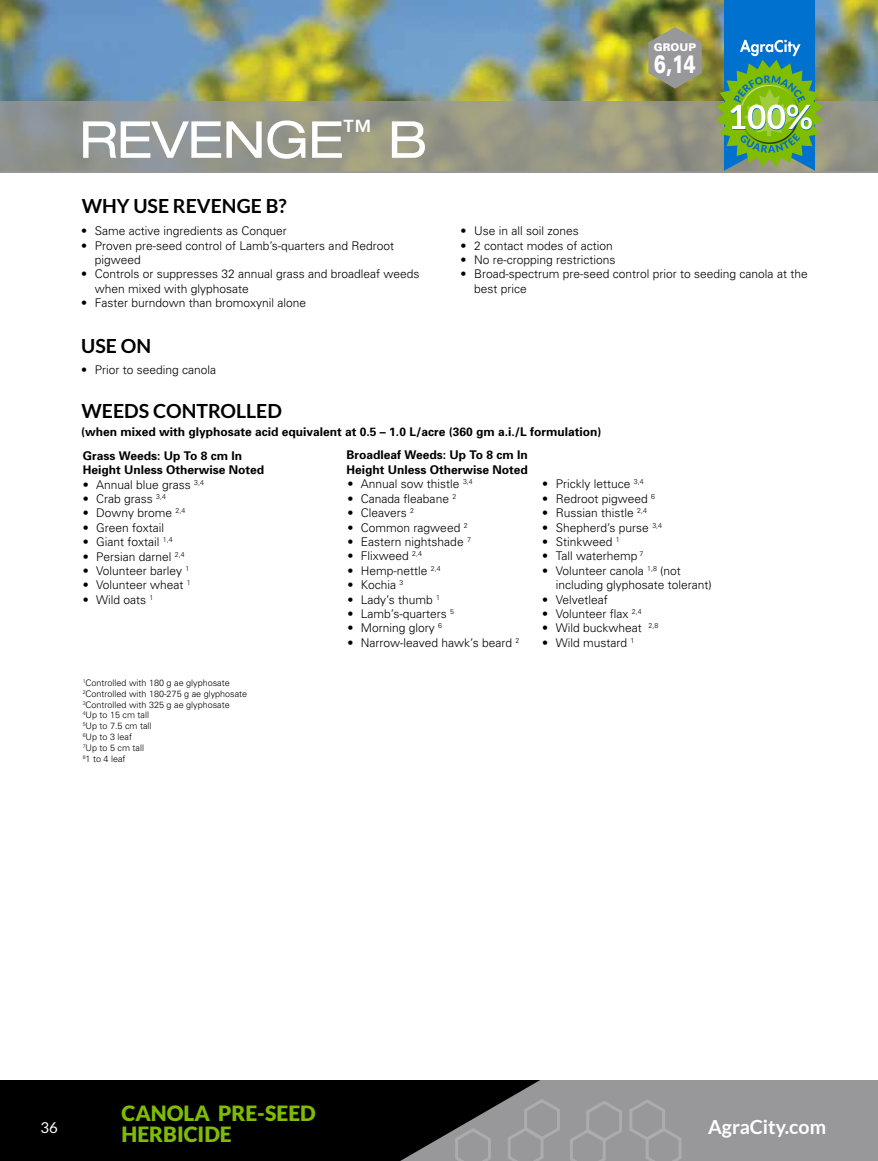
<style>
.page{position:relative;width:878px;height:1161px;background:#fff}
.page>*{position:absolute;margin:0;border:0;box-sizing:border-box;transform-origin:0 0}
.t1{font:expanded 51px "Helvetica Neue";letter-spacing:-.02em;color:#fff}
.t2{font:900 25.35px "Univers";color:#fff;scale:.7 1}
.t3{font:900 21px/21px "Lato";color:#80bc00}
.t4{font:700 19.5px "Lato";color:#000}
.t5{font:700 19.5px "Lato";color:#fff}
.t6{font:15px "Lato";color:#fff}
.t7{font:300 12px/14.4px "Univers";color:#000}
.t8{font:700 12px/14.4px "Univers";color:#000}
.t9{font:900 10.65px "Univers";color:#fff}
.t10{font:300 9px/10.8px "Univers";color:#000}
</style>
<div class="page">
<div style="left:0;top:1081px;width:878px;height:80px;background:#98989a"></div>
<svg style="left:540px;top:1099px;width:141px;height:62px"></svg>
<svg style="left:0;top:1080px;width:540px;height:81px;background:#121212"></svg>
<img style="left:0;top:0;width:878px;height:101px">
<svg style="left:0;top:101px;width:878px;height:70px;background:#949689"></svg>
<svg style="left:648px;top:27px;width:53px;height:62px;background:#97967f"></svg>
<hr style="left:0;top:171px;width:878px;height:2px;background:#98989a">
<svg style="left:716px;top:0;width:107px;height:171px;background:#549880"></svg>
<h1 class="t1" style="left:79px;top:109px;width:350px">REVENGE<sup>™</sup> B</h1>
<h3 class="t4" style="left:82px;top:195px;width:206px">WHY USE REVENGE B?</h3>
<p class="t7" style="left:81px;top:224px;width:207px">• Same active ingredients as Conquer</p>
<p class="t7" style="left:95px;top:238px;width:301px;text-indent:-14px">• Proven pre-seed control of Lamb’s-quarters and Redroot pigweed</p>
<p class="t7" style="left:95px;top:267px;width:326px;text-indent:-14px">• Controls or suppresses 32 annual grass and broadleaf weeds when mixed with glyphosate</p>
<p class="t7" style="left:81px;top:296px;width:226px">• Faster burndown than bromoxynil alone</p>
<h3 class="t4" style="left:81px;top:335px;width:71px">USE ON</h3>
<p class="t7" style="left:81px;top:362px;width:136px">• Prior to seeding canola</p>
<h3 class="t4" style="left:82px;top:400px;width:202px">WEEDS CONTROLLED</h3>
<p class="t9" style="left:654px;top:40px;width:44px">GROUP</p>
<h2 class="t2" style="left:654px;top:48px;width:61px">6,14</h2>
<p class="t7" style="left:460px;top:224px;width:120px">• Use in all soil zones</p>
<p class="t7" style="left:460px;top:238px;width:154px">• 2 contact modes of action</p>
<p class="t7" style="left:460px;top:253px;width:156px">• No re-cropping restrictions</p>
<p class="t7" style="left:474px;top:267px;width:335px;text-indent:-14px">• Broad-spectrum pre-seed control prior to seeding canola at the best price</p>
<p class="t8" style="left:81px;top:424px;width:522px">(when mixed with glyphosate acid equivalent at 0.5 – 1.0 L/acre (360 gm a.i./L formulation)</p>
<p class="t8" style="left:83px;top:448px;width:183px">Grass Weeds: Up To 8 cm In<br>Height Unless Otherwise Noted</p>
<p class="t7" style="left:83px;top:477px;width:123px">• Annual blue grass <sup>3,4</sup></p>
<p class="t7" style="left:83px;top:492px;width:85px">• Crab grass <sup>3,4</sup></p>
<p class="t7" style="left:83px;top:506px;width:104px">• Downy brome <sup>2,4</sup></p>
<p class="t7" style="left:83px;top:520px;width:83px">• Green foxtail</p>
<p class="t7" style="left:83px;top:535px;width:91px">• Giant foxtail <sup>1,4</sup></p>
<p class="t7" style="left:83px;top:549px;width:103px">• Persian darnel <sup>2,4</sup></p>
<p class="t7" style="left:83px;top:564px;width:108px">• Volunteer barley <sup>1</sup></p>
<p class="t7" style="left:83px;top:578px;width:110px">• Volunteer wheat <sup>1</sup></p>
<p class="t7" style="left:83px;top:592px;width:72px">• Wild oats <sup>1</sup></p>
<p class="t10" style="left:83px;top:677px;width:166px"><sup>1</sup>Controlled with 180 g ae glyphosate<br><sup>2</sup>Controlled with 180-275 g ae glyphosate<br><sup>3</sup>Controlled with 325 g ae glyphosate<br><sup>4</sup>Up to 15 cm tall<br><sup>5</sup>Up to 7.5 cm tall<br><sup>6</sup>Up to 3 leaf<br><sup>7</sup>Up to 5 cm tall<br><sup>8</sup>1 to 4 leaf</p>
<p class="t8" style="left:346px;top:448px;width:183px">Broadleaf Weeds: Up To 8 cm In<br>Height Unless Otherwise Noted</p>
<p class="t7" style="left:347px;top:477px;width:127px">• Annual sow thistle <sup>3,4</sup></p>
<p class="t7" style="left:347px;top:491px;width:110px">• Canada fleabane <sup>2</sup></p>
<p class="t7" style="left:347px;top:506px;width:68px">• Cleavers <sup>2</sup></p>
<p class="t7" style="left:347px;top:520px;width:122px">• Common ragweed <sup>2</sup></p>
<p class="t7" style="left:347px;top:535px;width:125px">• Eastern nightshade <sup>7</sup></p>
<p class="t7" style="left:347px;top:549px;width:76px">• Flixweed <sup>2,4</sup></p>
<p class="t7" style="left:347px;top:563px;width:95px">• Hemp-nettle <sup>2,4</sup></p>
<p class="t7" style="left:347px;top:578px;width:58px">• Kochia <sup>3</sup></p>
<p class="t7" style="left:347px;top:592px;width:94px">• Lady’s thumb <sup>1</sup></p>
<p class="t7" style="left:347px;top:607px;width:108px">• Lamb’s-quarters <sup>5</sup></p>
<p class="t7" style="left:347px;top:621px;width:96px">• Morning glory <sup>6</sup></p>
<p class="t7" style="left:347px;top:635px;width:173px">• Narrow-leaved hawk’s beard <sup>2</sup></p>
<p class="t7" style="left:542px;top:477px;width:103px">• Prickly lettuce <sup>3,4</sup></p>
<p class="t7" style="left:542px;top:491px;width:114px">• Redroot pigweed <sup>6</sup></p>
<p class="t7" style="left:542px;top:506px;width:106px">• Russian thistle <sup>2,4</sup></p>
<p class="t7" style="left:542px;top:520px;width:121px">• Shepherd’s purse <sup>3,4</sup></p>
<p class="t7" style="left:542px;top:535px;width:79px">• Stinkweed <sup>1</sup></p>
<p class="t7" style="left:542px;top:549px;width:102px">• Tall waterhemp <sup>7</sup></p>
<p class="t7" style="left:555px;top:563px;width:158px;text-indent:-14px">• Volunteer canola <sup>1,8</sup> (not including glyphosate tolerant)</p>
<p class="t7" style="left:542px;top:592px;width:67px">• Velvetleaf</p>
<p class="t7" style="left:542px;top:607px;width:101px">• Volunteer flax <sup>2,4</sup></p>
<p class="t7" style="left:542px;top:621px;width:117px">• Wild buckwheat <sup>2,8</sup></p>
<p class="t7" style="left:542px;top:635px;width:94px">• Wild mustard <sup>1</sup></p>
<h3 class="t3" style="left:122px;top:1102px;width:196px">CANOLA PRE-SEED<br>HERBICIDE</h3>
<p class="t6" style="left:40px;top:1119px;width:19px">36</p>
<h3 class="t5" style="left:708px;top:1116px;width:119px">AgraCity.com</h3>
</div>
